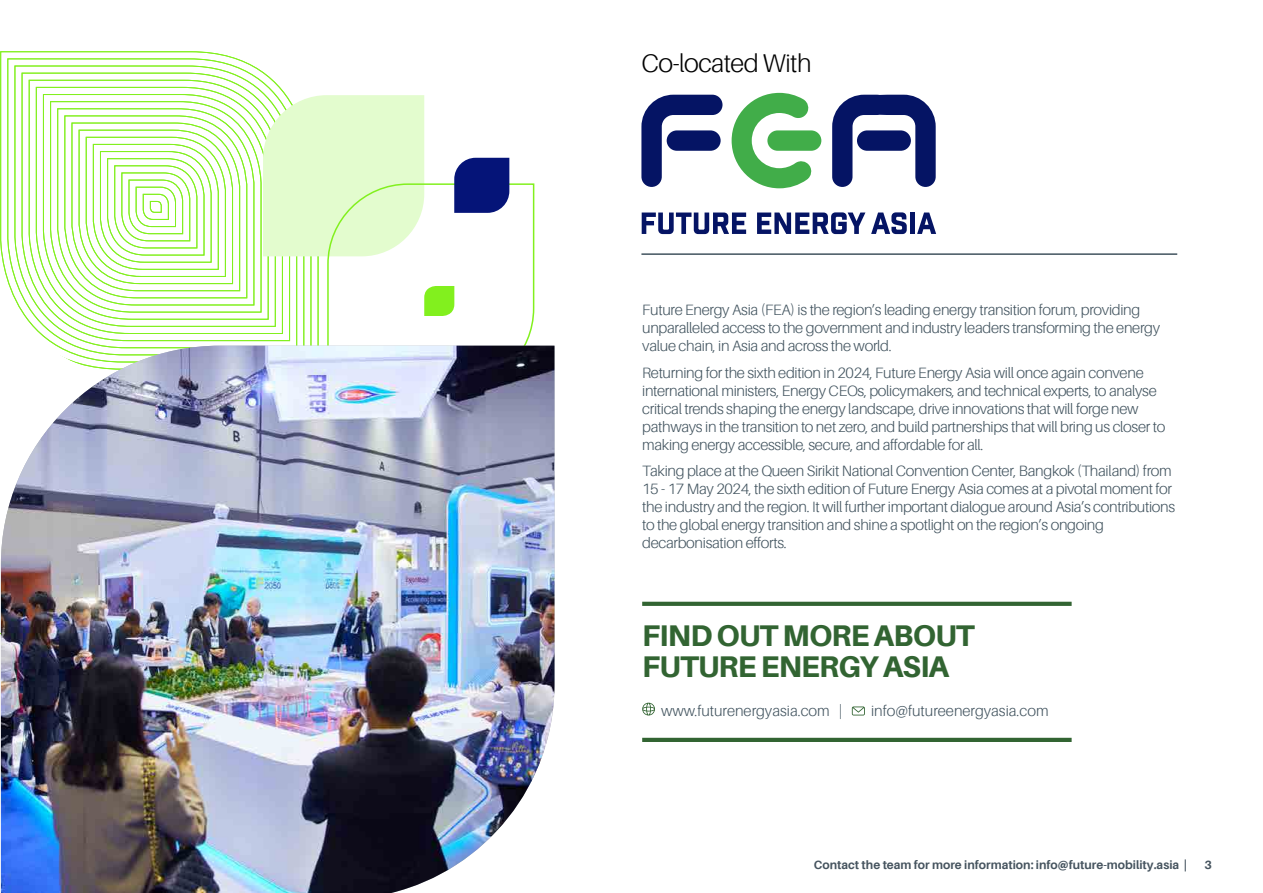
<style>
.page{position:relative;width:1263px;height:893px;background:#fff}
.page>*{position:absolute;margin:0;border:0;box-sizing:border-box;transform-origin:0 0}
.t1{font:800 30px/30.8px "Aileron";letter-spacing:-.025em;color:#326432}
.t2{font:300 25.5px "Aileron";letter-spacing:-.02em;color:#000}
.t3{font:300 15px/18px "Aileron";letter-spacing:-.02em;color:#42545f}
.t4{font:300 15px "Aileron";color:#42545f}
.t5{font:700 12px "Aileron";color:#46545f}
</style>
<div class="page">
<svg style="left:642px;top:703px;width:13px;height:12px"></svg>
<svg style="left:852px;top:706px;width:13px;height:9px"></svg>
<svg style="left:642px;top:602px;width:429px;height:4px;background:#366736"></svg>
<hr style="left:642px;top:738px;width:429px;height:4px;background:#326432">
<hr style="left:641px;top:253px;width:536px;height:2px;background:#42545f">
<svg style="left:0;top:51px;width:286px;height:291px"></svg>
<img style="left:1px;top:346px;width:553px;height:547px">
<svg style="left:642px;top:213px;width:104px;height:21px"></svg>
<svg style="left:757px;top:212px;width:108px;height:22px"></svg>
<svg style="left:871px;top:212px;width:36px;height:22px"></svg>
<div style="left:910px;top:213px;width:5px;height:21px;background:#051464"></div>
<svg style="left:917px;top:213px;width:19px;height:21px"></svg>
<svg style="left:641px;top:95px;width:81px;height:92px"></svg>
<div style="left:667px;top:130px;width:54px;height:21px;background:#051464;border-radius:10px"></div>
<div style="left:767px;top:130px;width:54px;height:21px;background:#41ad49;border-radius:10px"></div>
<svg style="left:732px;top:93px;width:80px;height:95px"></svg>
<svg style="left:832px;top:95px;width:104px;height:92px"></svg>
<div style="left:857px;top:130px;width:54px;height:21px;background:#051464;border-radius:10px"></div>
<svg style="left:50px;top:95px;width:485px;height:296px"></svg>
<h2 class="t2" style="left:641px;top:49px;width:172px">Co-located With</h2>
<p class="t3" style="left:642px;top:301px;width:519px">Future Energy Asia (FEA) is the region’s leading energy transition forum, providing unparalleled access to the government and industry leaders transforming the energy value chain, in Asia and across the world.</p>
<p class="t3" style="left:642px;top:364px;width:525px">Returning for the sixth edition in 2024, Future Energy Asia will once again convene international ministers, Energy CEOs, policymakers, and technical experts, to analyse critical trends shaping the energy landscape, drive innovations that will forge new pathways in the transition to net zero, and build partnerships that will bring us closer to making energy accessible, secure, and affordable for all.</p>
<p class="t3" style="left:642px;top:462px;width:534px">Taking place at the Queen Sirikit National Convention Center, Bangkok (Thailand) from 15 - 17 May 2024, the sixth edition of Future Energy Asia comes at a pivotal moment for the industry and the region. It will further important dialogue around Asia’s contributions to the global energy transition and shine a spotlight on the region’s ongoing decarbonisation efforts.</p>
<h1 class="t1" style="left:642px;top:620px;width:334px">FIND OUT MORE ABOUT<br>FUTURE ENERGY ASIA</h1>
<p class="t4" style="left:661px;top:702px;width:183px">www.futurenergyasia.com |</p>
<p class="t4" style="left:871px;top:702px;width:179px">info@futureenergyasia.com</p>
<p class="t5" style="left:814px;top:858px;width:375px">Contact the team for more information: info@future-mobility.asia |</p>
<p class="t5" style="left:1204px;top:858px;width:9px">3</p>
</div>
